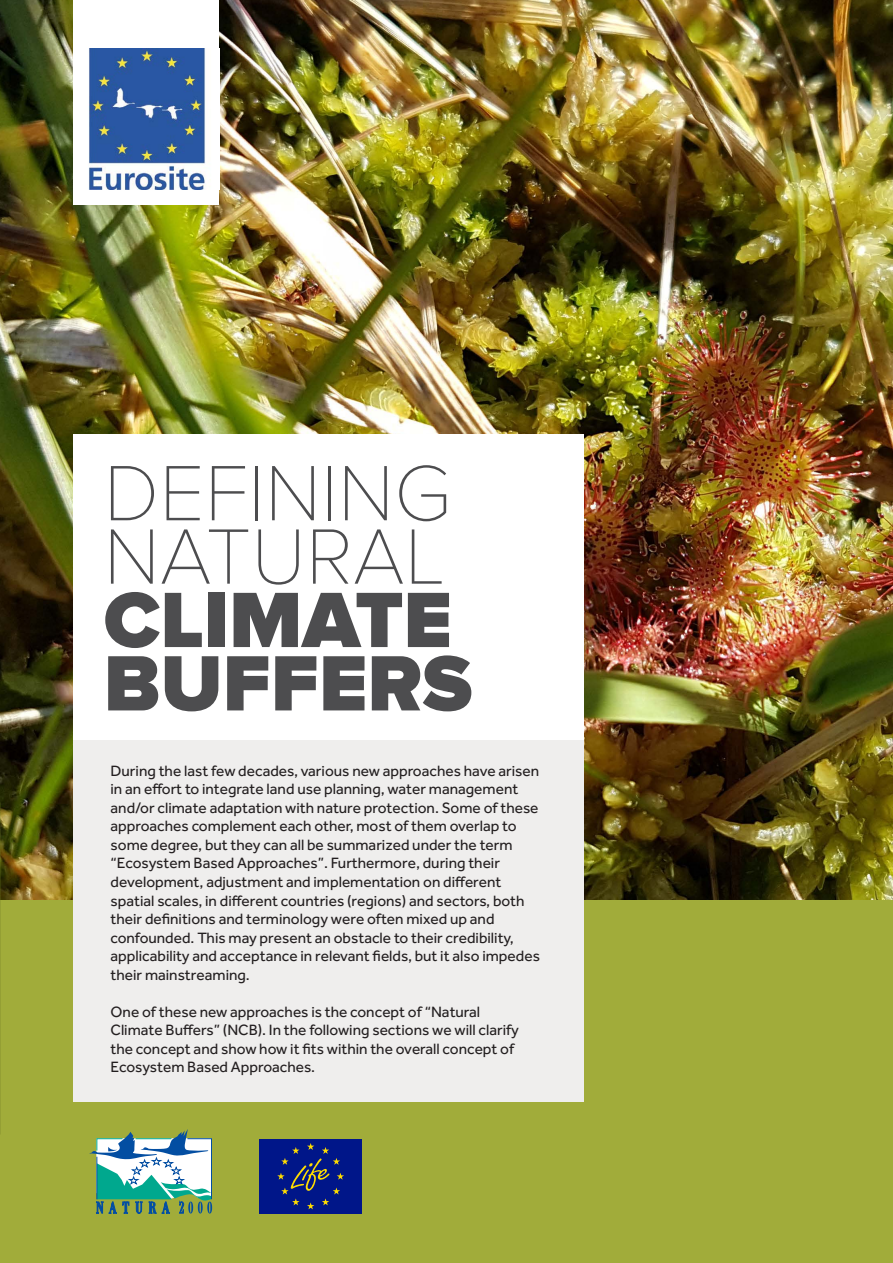
<style>
.page{position:relative;width:893px;height:1263px;background:#fff}
.page>*{position:absolute;margin:0;border:0;box-sizing:border-box;transform-origin:0 0}
.t1{font:100 81.3px/63.4px "Proxima Nova T";color:#4d4d4f}
.t2{font:900 81.3px/63.4px "Proxima Nova";color:#4d4d4f}
.t3{font:15.45px/18.6px "Effra";color:#231f20}
</style>
<div class="page">
<img style="left:0;top:0;width:893px;height:900px">
<div style="left:0;top:900px;width:893px;height:363px;background:#a1ac3a"></div>
<div style="left:73px;top:435px;width:511px;height:667px;background:#fff"></div>
<div style="left:73px;top:0;width:146px;height:204px;background:#fff"></div>
<img style="left:88px;top:49px;width:122px;height:140px">
<svg style="left:89px;top:1129px;width:123px;height:85px"></svg>
<div style="left:259px;top:1139px;width:103px;height:74px;background:#001689"></div>
<svg style="left:277px;top:1143px;width:67px;height:66px"></svg>
<div style="left:73px;top:741px;width:511px;height:361px;background:#efeeed"></div>
<h1 class="t1" style="left:104px;top:462px;width:349px">DEFINING<br>NATURAL</h1>
<h1 class="t2" style="left:104px;top:591px;width:370px">CLIMATE<br>BUFFERS</h1>
<p class="t3" style="left:111px;top:761px;width:431px">During the last few decades, various new approaches have arisen in an effort to integrate land use planning, water management and/or climate adaptation with nature protection. Some of these approaches complement each other, most of them overlap to some degree, but they can all be summarized under the term “Ecosystem Based Approaches”. Furthermore, during their development, adjustment and implementation on different spatial scales, in different countries (regions) and sectors, both their definitions and terminology were often mixed up and confounded. This may present an obstacle to their credibility, applicability and acceptance in relevant fields, but it also impedes their mainstreaming.</p>
<p class="t3" style="left:111px;top:1002px;width:410px">One of these new approaches is the concept of “Natural Climate Buffers” (NCB). In the following sections we will clarify the concept and show how it fits within the overall concept of Ecosystem Based Approaches.</p>
</div>
